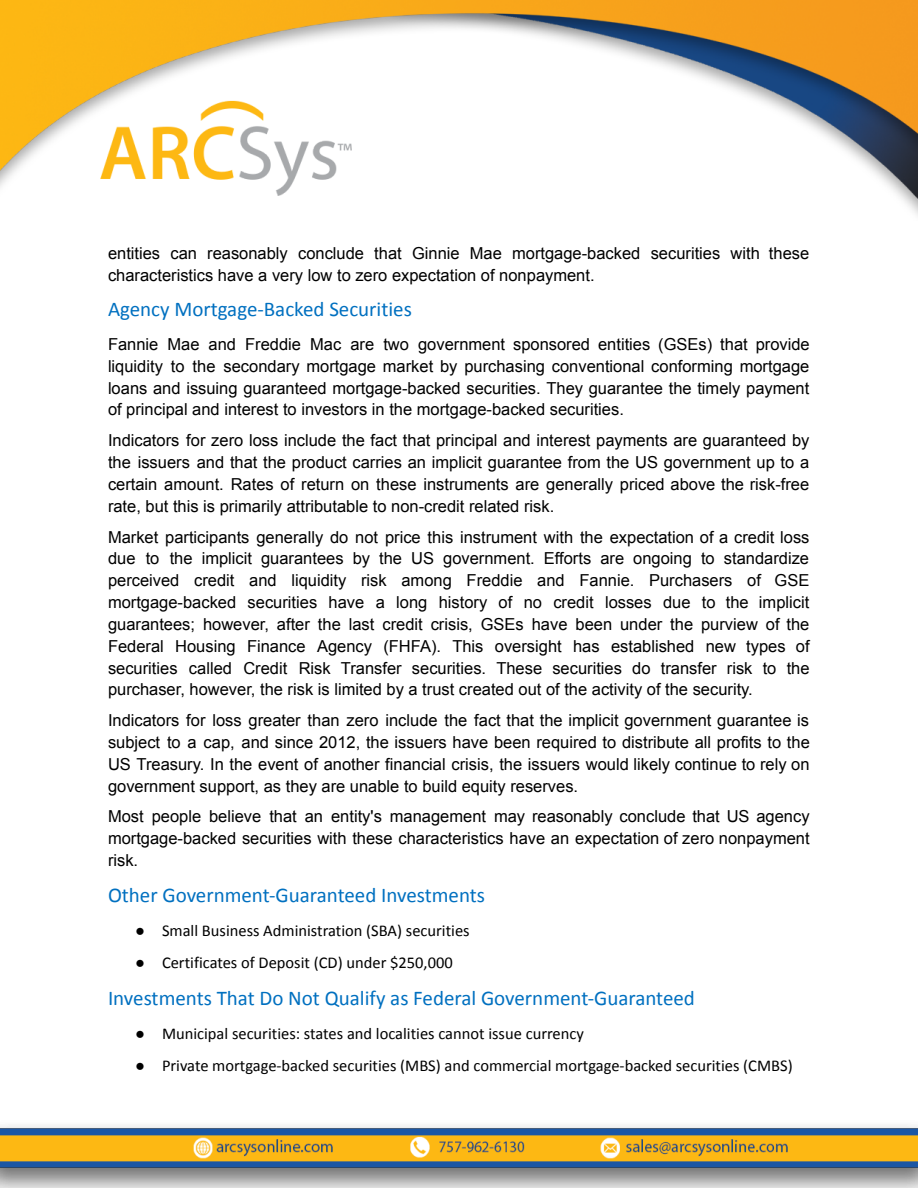
<style>
.page{position:relative;width:918px;height:1188px;background:#fff}
.page>*{position:absolute;margin:0;border:0;box-sizing:border-box;transform-origin:0 0}
.t1{font:21px "Calibri";color:#0070c0}
.t2{font:16.5px/21.8px "Arial";color:#000;text-align:justify}
.t3{font:16.5px "Calibri";color:#000}
.s1{font-family:"Arial"}
</style>
<div class="page">
<img style="left:0;top:1125px;width:918px;height:63px">
<img style="left:0;top:0;width:918px;height:215px">
<p class="t2" style="left:108px;top:242px;width:703px">entities can reasonably conclude that Ginnie Mae mortgage-backed securities with these characteristics have a very low to zero expectation of nonpayment.</p>
<p class="t1" style="left:108px;top:301px;width:305px">Agency Mortgage-Backed Securities</p>
<p class="t2" style="left:108px;top:333px;width:703px">Fannie Mae and Freddie Mac are two government sponsored entities (GSEs) that provide liquidity to the secondary mortgage market by purchasing conventional conforming mortgage loans and issuing guaranteed mortgage-backed securities. They guarantee the timely payment of principal and interest to investors in the mortgage-backed securities.</p>
<p class="t2" style="left:108px;top:430px;width:703px">Indicators for zero loss include the fact that principal and interest payments are guaranteed by the issuers and that the product carries an implicit guarantee from the US government up to a certain amount. Rates of return on these instruments are generally priced above the risk-free rate, but this is primarily attributable to non-credit related risk.</p>
<p class="t2" style="left:108px;top:526px;width:703px">Market participants generally do not price this instrument with the expectation of a credit loss due to the implicit guarantees by the US government. Efforts are ongoing to standardize perceived credit and liquidity risk among Freddie and Fannie. Purchasers of GSE mortgage-backed securities have a long history of no credit losses due to the implicit guarantees; however, after the last credit crisis, GSEs have been under the purview of the Federal Housing Finance Agency (FHFA). This oversight has established new types of securities called Credit Risk Transfer securities. These securities do transfer risk to the purchaser, however, the risk is limited by a trust created out of the activity of the security.</p>
<p class="t2" style="left:108px;top:710px;width:703px">Indicators for loss greater than zero include the fact that the implicit government guarantee is subject to a cap, and since 2012, the issuers have been required to distribute all profits to the US Treasury. In the event of another financial crisis, the issuers would likely continue to rely on government support, as they are unable to build equity reserves.</p>
<p class="t2" style="left:108px;top:806px;width:703px">Most people believe that an entity's management may reasonably conclude that US agency mortgage-backed securities with these characteristics have an expectation of zero nonpayment risk.</p>
<p class="t1" style="left:108px;top:886px;width:379px">Other Government-Guaranteed Investments</p>
<p class="t3" style="left:135px;top:924px;width:336px"><span class="s1">●</span> Small Business Administration (SBA) securities</p>
<p class="t3" style="left:135px;top:956px;width:319px"><span class="s1">●</span> Certificates of Deposit (CD) under $250,000</p>
<p class="t1" style="left:108px;top:989px;width:589px">Investments That Do Not Qualify as Federal Government-Guaranteed</p>
<p class="t3" style="left:135px;top:1026px;width:450px"><span class="s1">●</span> Municipal securities: states and localities cannot issue currency</p>
<p class="t3" style="left:135px;top:1058px;width:659px"><span class="s1">●</span> Private mortgage-backed securities (MBS) and commercial mortgage-backed securities (CMBS)</p>
</div>
